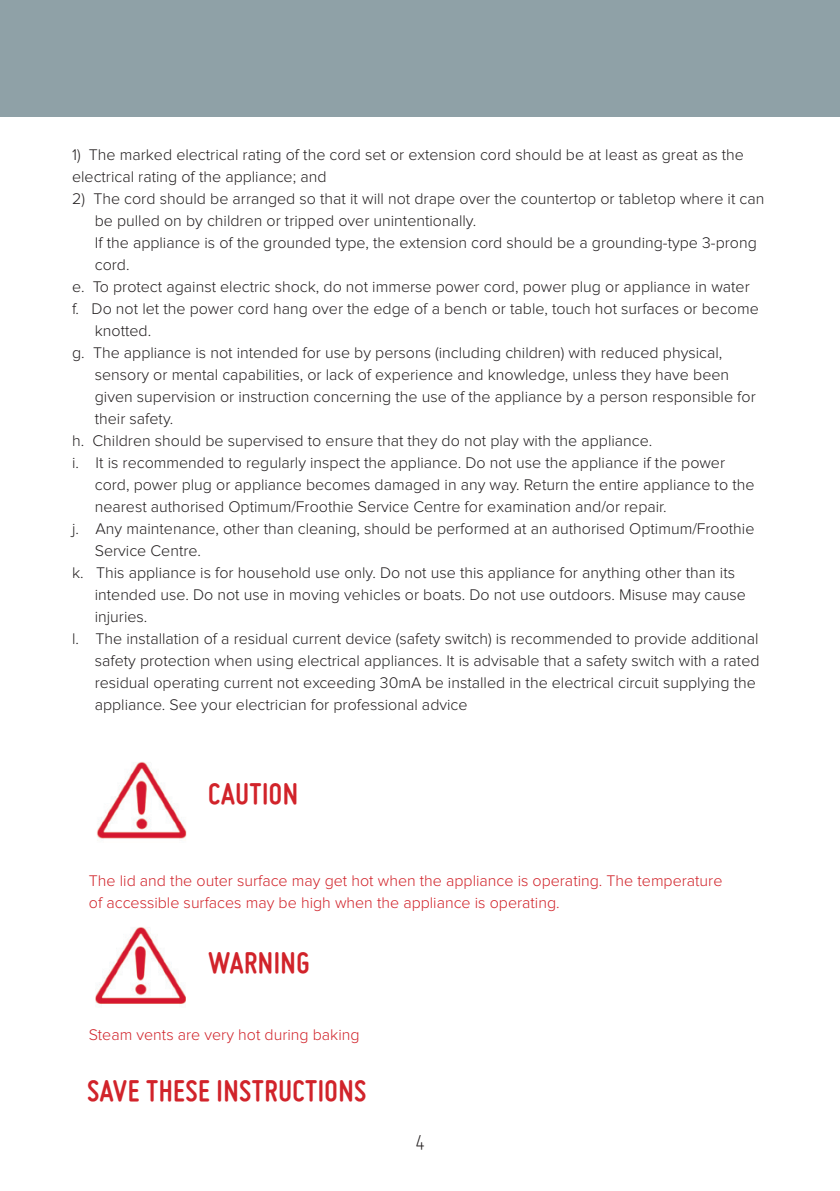
<style>
.page{position:relative;width:840px;height:1191px;background:#fff}
.page>*{position:absolute;margin:0;border:0;box-sizing:border-box;transform-origin:0 0}
.Large_Warning{font:700 32px "Miso";letter-spacing:.015em;color:#d1232a}
.t1{font:300 24px "Miso";color:#231f20}
.Body_bulleted{font:300 16px/22px "Proxima Nova";color:#231f20}
.Body{font:300 16px/22px "Proxima Nova";color:#d1232a}
</style>
<div class="page">
<div style="left:0;top:0;width:839px;height:116px;background:#8fa1a7"></div>
<img style="left:97px;top:762px;width:90px;height:77px">
<img style="left:95px;top:927px;width:91px;height:77px">
<p class="Body_bulleted" style="left:72px;top:144px;width:673px">1) The marked electrical rating of the cord set or extension cord should be at least as great as the</p>
<p class="Body_bulleted" style="left:72px;top:166px;width:256px">electrical rating of the appliance; and</p>
<p class="Body_bulleted" style="left:95px;top:188px;width:670px;text-indent:-23px">2) The cord should be arranged so that it will not drape over the countertop or tabletop where it can be pulled on by children or tripped over unintentionally.</p>
<p class="Body_bulleted" style="left:95px;top:232px;width:663px">If the appliance is of the grounded type, the extension cord should be a grounding-type 3-prong cord.</p>
<p class="Body_bulleted" style="left:72px;top:276px;width:678px">e. To protect against electric shock, do not immerse power cord, power plug or appliance in water</p>
<p class="Body_bulleted" style="left:95px;top:298px;width:665px;text-indent:-23px">f. Do not let the power cord hang over the edge of a bench or table, touch hot surfaces or become knotted.</p>
<p class="Body_bulleted" style="left:95px;top:342px;width:662px;text-indent:-23px">g. The appliance is not intended for use by persons (including children) with reduced physical, sensory or mental capabilities, or lack of experience and knowledge, unless they have been given supervision or instruction concerning the use of the appliance by a person responsible for their safety.</p>
<p class="Body_bulleted" style="left:72px;top:430px;width:581px">h. Children should be supervised to ensure that they do not play with the appliance.</p>
<p class="Body_bulleted" style="left:95px;top:452px;width:660px;text-indent:-23px">i. It is recommended to regularly inspect the appliance. Do not use the appliance if the power cord, power plug or appliance becomes damaged in any way. Return the entire appliance to the nearest authorised Optimum/Froothie Service Centre for examination and/or repair.</p>
<p class="Body_bulleted" style="left:95px;top:518px;width:660px;text-indent:-23px">j. Any maintenance, other than cleaning, should be performed at an authorised Optimum/Froothie<br>Service Centre.</p>
<p class="Body_bulleted" style="left:95px;top:562px;width:652px;text-indent:-23px">k. This appliance is for household use only. Do not use this appliance for anything other than its intended use. Do not use in moving vehicles or boats. Do not use outdoors. Misuse may cause injuries.</p>
<p class="Body_bulleted" style="left:95px;top:628px;width:666px;text-indent:-23px">l. The installation of a residual current device (safety switch) is recommended to provide additional safety protection when using electrical appliances. It is advisable that a safety switch with a rated residual operating current not exceeding 30mA be installed in the electrical circuit supplying the appliance. See your electrician for professional advice</p>
<p class="Large_Warning" style="left:208px;top:775px;width:91px">CAUTION</p>
<p class="Body" style="left:89px;top:870px;width:634px">The lid and the outer surface may get hot when the appliance is operating. The temperature of accessible surfaces may be high when the appliance is operating.</p>
<p class="Large_Warning" style="left:208px;top:944px;width:103px">WARNING</p>
<p class="Body" style="left:89px;top:1024px;width:272px">Steam vents are very hot during baking</p>
<p class="Large_Warning" style="left:87px;top:1073px;width:280px">SAVE THESE INSTRUCTIONS</p>
<h2 class="t1" style="left:415px;top:1129px;width:11px">4</h2>
</div>
